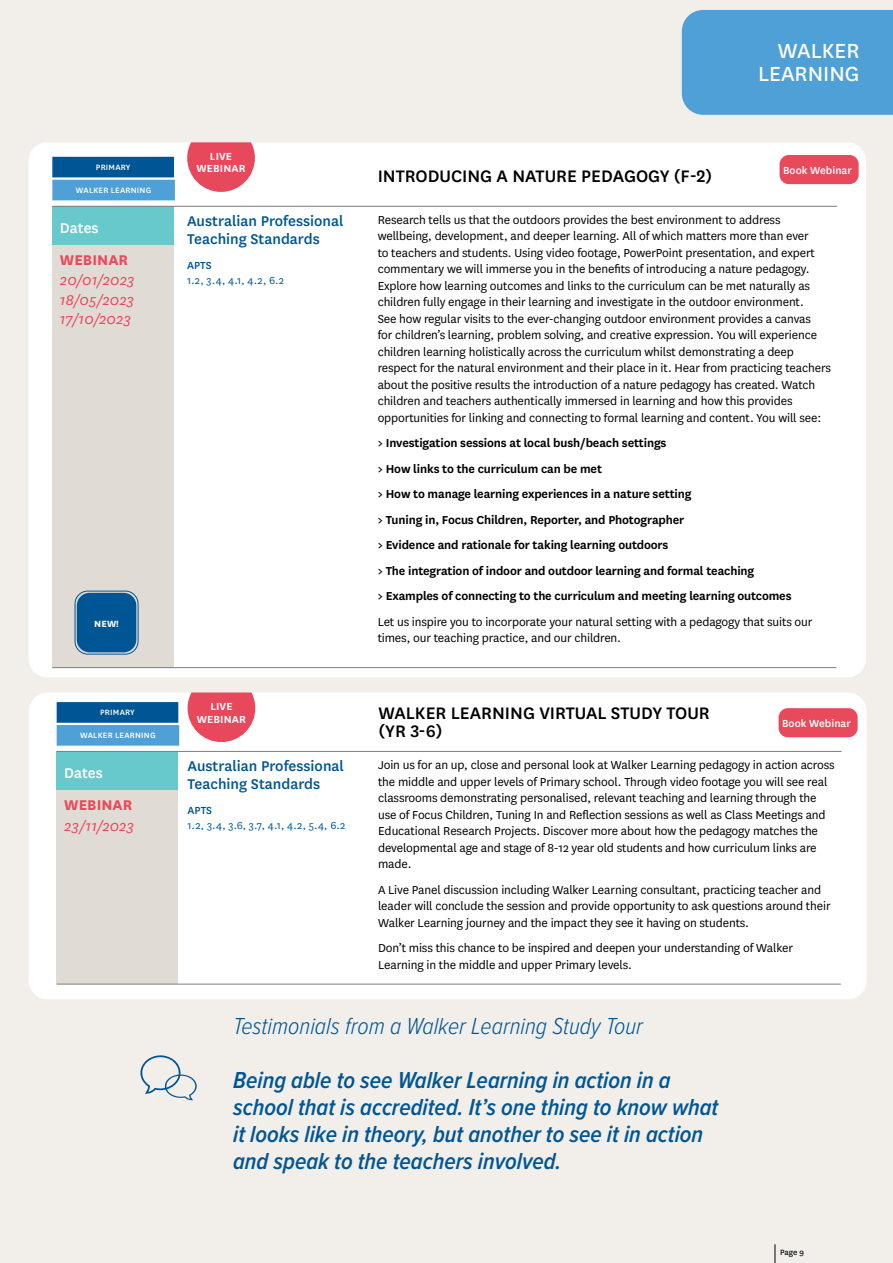
<style>
.page{position:relative;width:893px;height:1263px;background:#f2efeb}
.page>*{position:absolute;margin:0;border:0;box-sizing:border-box;transform-origin:0 0}
.t1{font:italic 600 24px/27px "Proxima Nova Cond";color:#005695}
.t2{font:italic 300 24px "Proxima Nova Cond";color:#005695}
.t3{font:23.85px/22.5px "National";color:#fff;text-align:right}
.t4{font:500 19.5px/18px "National";color:#000}
.t5{font:500 16.5px/18px "National";color:#005695}
.t6{font:italic 16.5px/19.2px "National";color:#e84a5c;text-align:justify}
.t7{font:700 16.5px "National";color:#e84a5c}
.t8{font:500 16.5px "National";color:#fff}
.t9{font:13.5px/16.5px "National";letter-spacing:-.01em;color:#000}
.t10{font:600 13.5px/25.5px "National";letter-spacing:-.01em;color:#000}
.t11{font:12px "National";color:#005695}
.t12{font:500 12px "National";color:#fff}
.t13{font:600 12px/12.3px "National";letter-spacing:.01em;color:#fff;text-align:center}
.t14{font:500 12px "National";color:#005695}
.t15{font:700 10.5px "National";color:#fff}
.t16{font:500 9px "National";letter-spacing:.025em;color:#fff}
.t17{font:9px "National";color:#000}
</style>
<div class="page">
<svg style="left:775px;top:1244px;width:1px;height:19px"></svg>
<div style="left:682px;top:10px;width:211px;height:105px;background:#50a0d8"></div>
<svg style="left:140px;top:1055px;width:57px;height:45px"></svg>
<div style="left:30px;top:693px;width:836px;height:305px;background:#fff;border-radius:18px"></div>
<div style="left:29px;top:692px;width:837px;height:307px;border:2px solid #fff;border-radius:18px"></div>
<div style="left:57px;top:751px;width:121px;height:39px;background:#68c9cc"></div>
<div style="left:57px;top:790px;width:121px;height:194px;background:#e1dbd5"></div>
<hr style="left:57px;top:751px;width:785px;height:1px;background:#817c77">
<hr style="left:57px;top:984px;width:784px;height:1px;background:#817c77">
<div style="left:779px;top:709px;width:78px;height:27px;background:#e84a5c;border-radius:9px"></div>
<div style="left:779px;top:708px;width:79px;height:29px;border:2px solid #e84a5c;border-radius:9px"></div>
<div style="left:57px;top:702px;width:121px;height:21px;background:#005695;border:2px solid #005695"></div>
<div style="left:57px;top:725px;width:122px;height:21px;background:#50a0d8;border:2px solid #50a0d8"></div>
<svg style="left:188px;top:692px;width:67px;height:50px;background:#eb6474"></svg>
<div style="left:29px;top:143px;width:836px;height:534px;background:#fff;border-radius:18px"></div>
<div style="left:52px;top:206px;width:122px;height:39px;background:#68c9cc"></div>
<div style="left:52px;top:245px;width:122px;height:422px;background:#e1dbd5"></div>
<hr style="left:52px;top:206px;width:785px;height:1px;background:#817c77">
<hr style="left:52px;top:667px;width:784px;height:1px;background:#817c77">
<div style="left:780px;top:156px;width:78px;height:27px;background:#e84a5c;border-radius:9px"></div>
<div style="left:780px;top:155px;width:79px;height:29px;border:2px solid #e84a5c;border-radius:9px"></div>
<div style="left:52px;top:157px;width:122px;height:20px;background:#005695"></div>
<div style="left:52px;top:180px;width:123px;height:20px;background:#50a0d8"></div>
<svg style="left:187px;top:142px;width:68px;height:50px;background:#eb6776"></svg>
<div style="left:77px;top:593px;width:59px;height:59px;background:#005695;border-radius:13px"></div>
<div style="left:75px;top:591px;width:63px;height:63px;border:1px solid #005695;border-radius:13px"></div>
<p class="t16" style="left:96px;top:161px;width:36px">PRIMARY</p>
<p class="t16" style="left:76px;top:184px;width:77px">WALKER LEARNING</p>
<p class="t8" style="left:60px;top:216px;width:40px">Dates</p>
<p class="t7" style="left:60px;top:248px;width:70px">WEBINAR</p>
<p class="t6" style="left:60px;top:270px;width:76px">20/01/2023<br>18/05/2023<br>17/10/2023</p>
<p class="t15" style="left:94px;top:616px;width:26px">NEW!</p>
<p class="t16" style="left:100px;top:706px;width:36px">PRIMARY</p>
<p class="t16" style="left:80px;top:729px;width:77px">WALKER LEARNING</p>
<p class="t8" style="left:64px;top:762px;width:40px">Dates</p>
<p class="t7" style="left:64px;top:793px;width:70px">WEBINAR</p>
<p class="t6" style="left:64px;top:815px;width:71px">23/11/2023</p>
<p class="t13" style="left:196px;top:150px;width:51px">LIVE<br>WEBINAR</p>
<p class="t5" style="left:187px;top:211px;width:158px">Australian Professional<br>Teaching Standards</p>
<p class="t14" style="left:187px;top:257px;width:26px">APTS</p>
<p class="t11" style="left:187px;top:272px;width:99px">1.2, 3.4, 4.1, 4.2, 6.2</p>
<p class="t13" style="left:197px;top:700px;width:51px">LIVE<br>WEBINAR</p>
<p class="t5" style="left:188px;top:756px;width:158px">Australian Professional<br>Teaching Standards</p>
<p class="t14" style="left:188px;top:802px;width:26px">APTS</p>
<p class="t11" style="left:188px;top:817px;width:159px">1.2, 3.4, 3.6, 3.7, 4.1, 4.2, 5.4, 6.2</p>
<h2 class="t3" style="left:758px;top:38px;width:103px">WALKER<br>LEARNING</h2>
<p class="t12" style="left:783px;top:162px;width:70px">Book Webinar</p>
<h3 class="t4" style="left:378px;top:166px;width:336px">INTRODUCING A NATURE PEDAGOGY (F-2)</h3>
<p class="t9" style="left:378px;top:211px;width:455px">Research tells us that the outdoors provides the best environment to address wellbeing, development, and deeper learning. All of which matters more than ever<br>to teachers and students. Using video footage, PowerPoint presentation, and expert commentary we will immerse you in the benefits of introducing a nature pedagogy.<br>Explore how learning outcomes and links to the curriculum can be met naturally as children fully engage in their learning and investigate in the outdoor environment.<br>See how regular visits to the ever-changing outdoor environment provides a canvas<br>for children’s learning, problem solving, and creative expression. You will experience children learning holistically across the curriculum whilst demonstrating a deep respect for the natural environment and their place in it. Hear from practicing teachers about the positive results the introduction of a nature pedagogy has created. Watch children and teachers authentically immersed in learning and how this provides opportunities for linking and connecting to formal learning and content. You will see:</p>
<p class="t10" style="left:378px;top:429px;width:415px">&gt; Investigation sessions at local bush/beach settings<br>&gt; How links to the curriculum can be met<br>&gt; How to manage learning experiences in a nature setting<br>&gt; Tuning in, Focus Children, Reporter, and Photographer<br>&gt; Evidence and rationale for taking learning outdoors<br>&gt; The integration of indoor and outdoor learning and formal teaching<br>&gt; Examples of connecting to the curriculum and meeting learning outcomes</p>
<p class="t9" style="left:378px;top:613px;width:436px">Let us inspire you to incorporate your natural setting with a pedagogy that suits our times, our teaching practice, and our children.</p>
<h3 class="t4" style="left:379px;top:703px;width:333px">WALKER LEARNING VIRTUAL STUDY TOUR (YR 3-6)</h3>
<p class="t9" style="left:378px;top:756px;width:458px">Join us for an up, close and personal look at Walker Learning pedagogy in action across the middle and upper levels of Primary school. Through video footage you will see real classrooms demonstrating personalised, relevant teaching and learning through the use of Focus Children, Tuning In and Reflection sessions as well as Class Meetings and Educational Research Projects. Discover more about how the pedagogy matches the developmental age and stage of 8-12 year old students and how curriculum links are made.</p>
<p class="t9" style="left:378px;top:880px;width:454px">A Live Panel discussion including Walker Learning consultant, practicing teacher and leader will conclude the session and provide opportunity to ask questions around their<br>Walker Learning journey and the impact they see it having on students.</p>
<p class="t9" style="left:378px;top:939px;width:416px">Don’t miss this chance to be inspired and deepen your understanding of Walker<br>Learning in the middle and upper Primary levels.</p>
<p class="t12" style="left:782px;top:715px;width:70px">Book Webinar</p>
<h1 class="t2" style="left:233px;top:1008px;width:411px">Testimonials from a Walker Learning Study Tour</h1>
<h1 class="t1" style="left:233px;top:1065px;width:487px">Being able to see Walker Learning in action in a school that is accredited. It’s one thing to know what it looks like in theory, but another to see it in action and speak to the teachers involved.</h1>
<p class="t17" style="left:780px;top:1247px;width:25px">Page 9</p>
</div>
